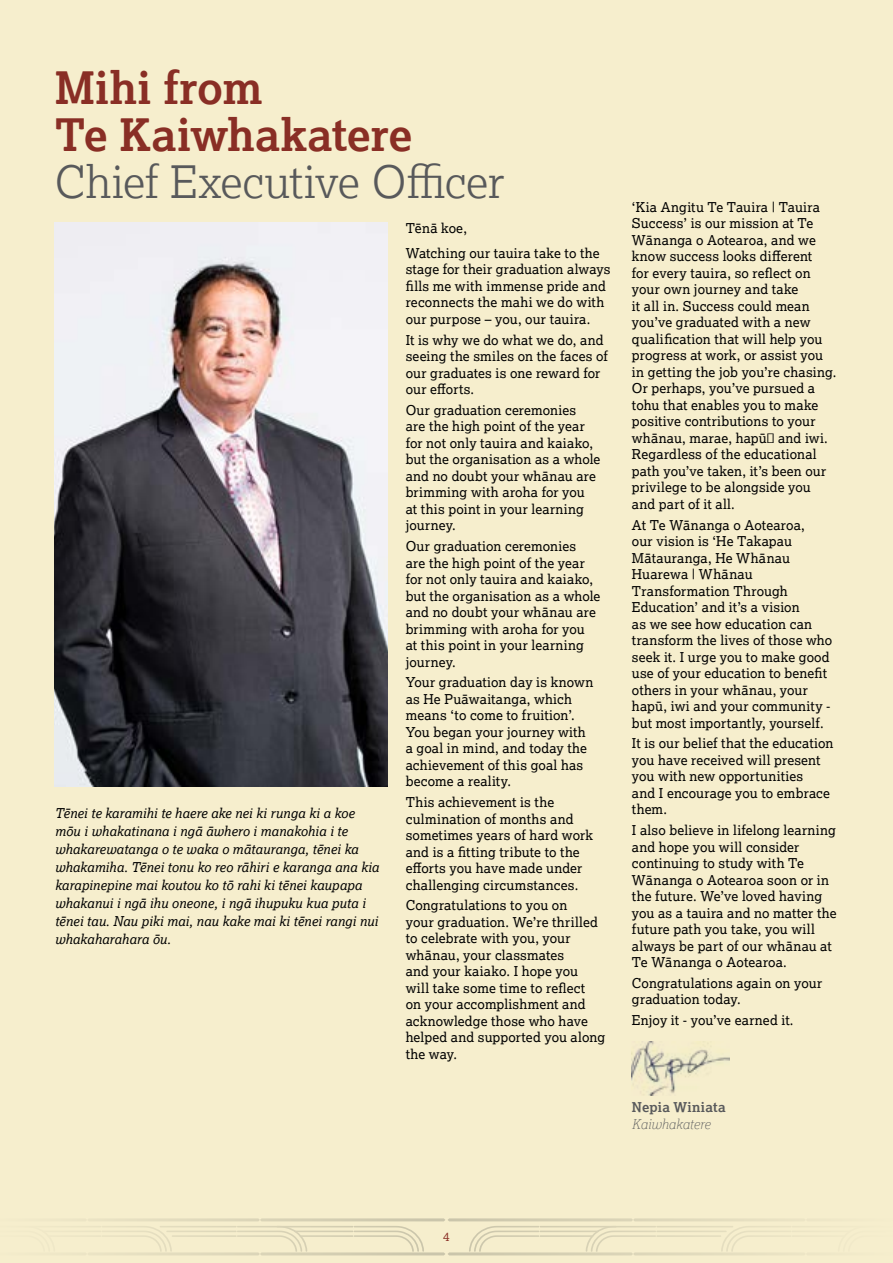
<style>
.page{position:relative;width:893px;height:1263px;background:#fff}
.page>*{position:absolute;margin:0;border:0;box-sizing:border-box;transform-origin:0 0}
.t1{font:700 44.55px/46.8px "Lexia";color:#892e25}
.t2{font:300 44.55px "Lexia";letter-spacing:-.01em;color:#58595b}
.t3{font:13.5px/16.5px "Lexia";letter-spacing:.01em;color:#000}
.t4{font:italic 13.5px/18px "Lexia";color:#000}
.t5{font:700 13.5px "Lexia";letter-spacing:.015em;color:#58595b}
.t6{font:italic 100 13.5px "Lexia";letter-spacing:-.005em;color:#58595b}
.t7{font:12px "Lexia";color:#892e25}
</style>
<div class="page">
<div style="left:0;top:0;width:892px;height:1263px;background:#f6eecd"></div>
<svg style="left:85px;top:1218px;width:808px;height:37px"></svg>
<img style="left:54px;top:223px;width:334px;height:563px">
<img style="left:632px;top:1042px;width:97px;height:54px">
<h1 class="t1" style="left:55px;top:64px;width:359px">Mihi from<br>Te Kaiwhakatere</h1>
<h1 class="t2" style="left:55px;top:154px;width:451px">Chief Executive Officer</h1>
<p class="t3" style="left:406px;top:215px;width:195px;line-height:25px">Tēnā koe,<br>Watching our tauira take to the</p>
<p class="t3" style="left:406px;top:261px;width:206px">stage for their graduation always fills me with immense pride and reconnects the mahi we do with our purpose – you, our tauira.</p>
<p class="t3" style="left:406px;top:331px;width:204px">It is why we do what we do, and seeing the smiles on the faces of our graduates is one reward for our efforts.</p>
<p class="t3" style="left:406px;top:401px;width:196px">Our graduation ceremonies<br>are the high point of the year for not only tauira and kaiako, but the organisation as a whole and no doubt your whānau are brimming with aroha for you<br>at this point in your learning journey.</p>
<p class="t3" style="left:406px;top:537px;width:196px">Our graduation ceremonies<br>are the high point of the year for not only tauira and kaiako, but the organisation as a whole and no doubt your whānau are brimming with aroha for you<br>at this point in your learning journey.</p>
<p class="t3" style="left:406px;top:674px;width:189px">Your graduation day is known as He Puāwaitanga, which means ‘to come to fruition’.<br>You began your journey with a goal in mind, and today the achievement of this goal has become a reality.</p>
<p class="t3" style="left:406px;top:793px;width:189px">This achievement is the culmination of months and sometimes years of hard work and is a fitting tribute to the efforts you have made under challenging circumstances.</p>
<p class="t3" style="left:406px;top:897px;width:201px">Congratulations to you on<br>your graduation. We’re thrilled to celebrate with you, your whānau, your classmates<br>and your kaiako. I hope you<br>will take some time to reflect<br>on your accomplishment and acknowledge those who have helped and supported you along the way.</p>
<p class="t4" style="left:55px;top:804px;width:326px">Tēnei te karamihi te haere ake nei ki runga ki a koe mōu i whakatinana i ngā āwhero i manakohia i te whakarewatanga o te waka o mātauranga, tēnei ka whakamiha. Tēnei tonu ko reo rāhiri e karanga ana kia karapinepine mai koutou ko tō rahi ki tēnei kaupapa whakanui i ngā ihu oneone, i ngā ihupuku kua puta i tēnei tau. Nau piki mai, nau kake mai ki tēnei rangi nui whakaharahara ōu.</p>
<p class="t3" style="left:632px;top:198px;width:206px">‘Kia Angitu Te Tauira | Tauira<br>Success’ is our mission at Te<br>Wānanga o Aotearoa, and we know success looks different<br>for every tauira, so reflect on your own journey and take<br>it all in. Success could mean you’ve graduated with a new qualification that will help you progress at work, or assist you in getting the job you’re chasing.<br>Or perhaps, you’ve pursued a tohu that enables you to make positive contributions to your whānau, marae, hapū̄ and iwi.<br>Regardless of the educational path you’ve taken, it’s been our privilege to be alongside you and part of it all.</p>
<p class="t3" style="left:632px;top:516px;width:202px">At Te Wānanga o Aotearoa,<br>our vision is ‘He Takapau<br>Mātauranga, He Whānau<br>Huarewa | Whānau<br>Transformation Through<br>Education’ and it’s a vision<br>as we see how education can transform the lives of those who seek it. I urge you to make good use of your education to benefit others in your whānau, your hapū, iwi and your community - but most importantly, yourself.</p>
<p class="t3" style="left:632px;top:735px;width:203px">It is our belief that the education you have received will present you with new opportunities<br>and I encourage you to embrace them.</p>
<p class="t3" style="left:632px;top:822px;width:206px">I also believe in lifelong learning and hope you will consider continuing to study with Te<br>Wānanga o Aotearoa soon or in the future. We’ve loved having you as a tauira and no matter the future path you take, you will always be part of our whānau at<br>Te Wānanga o Aotearoa.</p>
<p class="t3" style="left:632px;top:974px;width:192px">Congratulations again on your graduation today.</p>
<p class="t3" style="left:632px;top:1011px;width:163px">Enjoy it - you’ve earned it.</p>
<p class="t5" style="left:632px;top:1099px;width:95px">Nepia Winiata</p>
<p class="t6" style="left:632px;top:1115px;width:80px">Kaiwhakatere</p>
<p class="t7" style="left:443px;top:1228px;width:8px">4</p>
</div>
